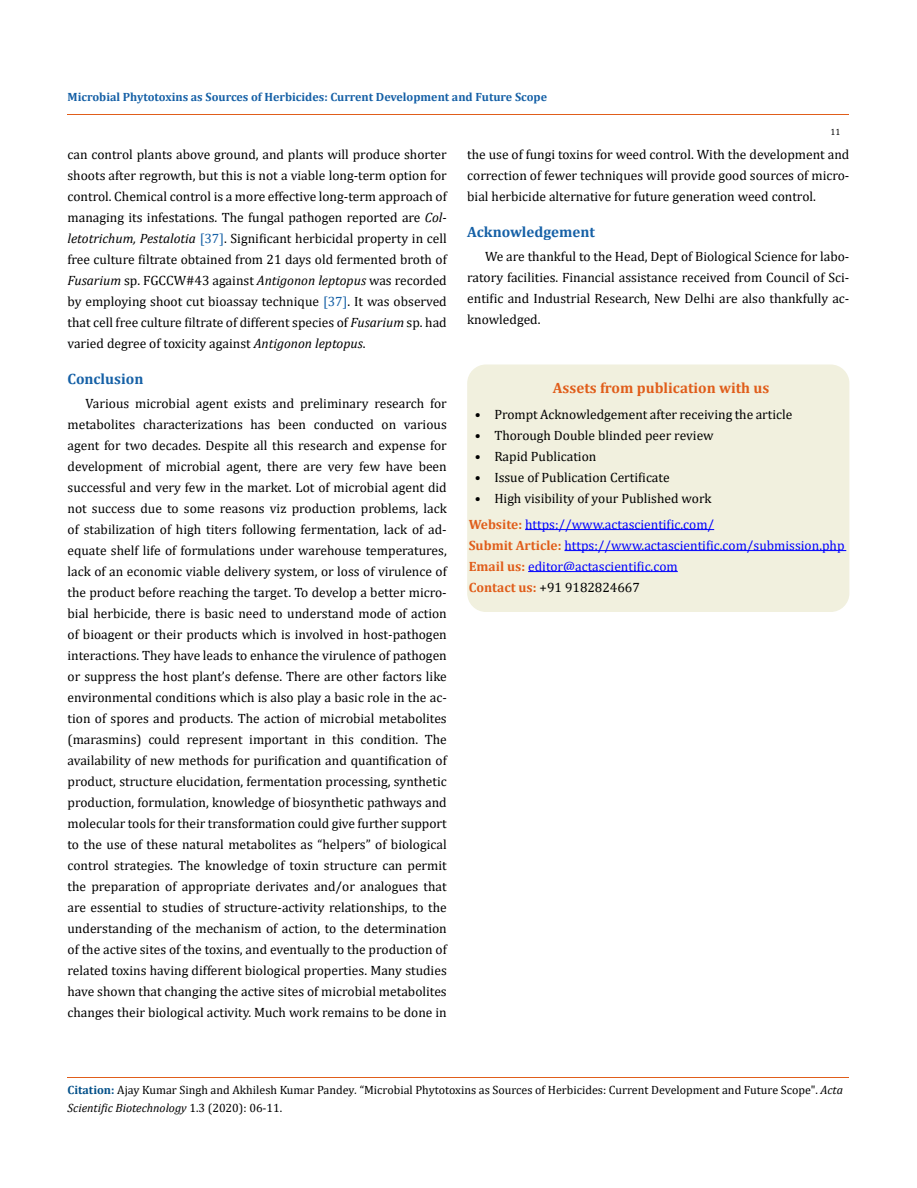
<style>
.page{position:relative;width:917px;height:1188px;background:#fff}
.page>*{position:absolute;margin:0;border:0;box-sizing:border-box;transform-origin:0 0}
.t1{font:700 15px "Cambria";color:#e05d1a}
.t2{font:700 15px "Cambria";color:#1560a6}
.t3{font:13.5px/21px "Cambria";color:#000;text-align:justify}
.t4{font:13.5px/21px "Cambria";color:#00f}
.t5{font:12px/18px "Cambria";color:#000}
.t6{font:700 12px "Cambria";color:#1560a6}
.t7{font:9px "Cambria";color:#000}
.s1{font-style:italic}
.s2{color:#1560a6}
.s3{font-weight:700;color:#e05d1a}
.s4{color:#000}
.s5{font-weight:700;color:#035089}
</style>
<div class="page">
<hr style="left:67px;top:114px;width:782px;height:1px;background:#e05d1a">
<div style="left:468px;top:365px;width:380px;height:246px;background:#f1f0de;border-radius:18px"></div>
<div style="left:467px;top:364px;width:382px;height:248px;border:2px solid #f1f0de;border-radius:18px"></div>
<hr style="left:525px;top:529px;width:189px;height:1px;background:#00f">
<hr style="left:564px;top:550px;width:282px;height:1px;background:#00f">
<hr style="left:528px;top:571px;width:149px;height:1px;background:#00f">
<hr style="left:67px;top:1078px;width:782px;height:1px;background:#e05d1a">
<p class="t6" style="left:67px;top:88px;width:481px">Microbial Phytotoxins as Sources of Herbicides: Current Development and Future Scope</p>
<p class="t7" style="left:830px;top:127px;width:11px">11</p>
<p class="t3" style="left:67px;top:144px;width:381px">can control plants above ground, and plants will produce shorter shoots after regrowth, but this is not a viable long-term option for control. Chemical control is a more effective long-term approach of managing its infestations. The fungal pathogen reported are <span class="s1">Col&shy;letotrichum, Pestalotia</span> <span class="s2">[37]</span>. Significant herbicidal property in cell free culture filtrate obtained from 21 days old fermented broth of <span class="s1">Fusarium</span> sp. FGCCW#43 against <span class="s1">Antigonon leptopus</span> was recorded by employing shoot cut bioassay technique <span class="s2">[37]</span>. It was observed that cell free culture filtrate of different species of <span class="s1">Fusarium</span> sp. had varied degree of toxicity against <span class="s1">Antigonon leptopus</span>.</p>
<p class="t2" style="left:67px;top:368px;width:77px">Conclusion</p>
<p class="t3" style="left:67px;top:393px;width:381px;text-indent:18px">Various microbial agent exists and preliminary research for metabolites characterizations has been conducted on various agent for two decades. Despite all this research and expense for development of microbial agent, there are very few have been successful and very few in the market. Lot of microbial agent did not success due to some reasons viz production problems, lack of stabilization of high titers following fermentation, lack of ad&shy;equate shelf life of formulations under warehouse temperatures, lack of an economic viable delivery system, or loss of virulence of the product before reaching the target. To develop a better micro&shy;bial herbicide, there is basic need to understand mode of action of bioagent or their products which is involved in host-pathogen interactions. They have leads to enhance the virulence of pathogen or suppress the host plant’s defense. There are other factors like environmental conditions which is also play a basic role in the ac&shy;tion of spores and products. The action of microbial metabolites (marasmins) could represent important in this condition. The availability of new methods for purification and quantification of product, structure elucidation, fermentation processing, synthetic production, formulation, knowledge of biosynthetic pathways and molecular tools for their transformation could give further support to the use of these natural metabolites as “helpers” of biological control strategies. The knowledge of toxin structure can permit the preparation of appropriate derivates and/or analogues that are essential to studies of structure-activity relationships, to the understanding of the mechanism of action, to the determination of the active sites of the toxins, and eventually to the production of related toxins having different biological properties. Many studies have shown that changing the active sites of microbial metabolites changes their biological activity. Much work remains to be done in</p>
<p class="t3" style="left:467px;top:144px;width:384px">the use of fungi toxins for weed control. With the development and correction of fewer techniques will provide good sources of micro&shy;bial herbicide alternative for future generation weed control.</p>
<p class="t2" style="left:467px;top:221px;width:129px">Acknowledgement</p>
<p class="t3" style="left:467px;top:246px;width:384px;text-indent:18px">We are thankful to the Head, Dept of Biological Science for labo&shy;ratory facilities. Financial assistance received from Council of Sci&shy;entific and Industrial Research, New Delhi are also thankfully ac&shy;knowledged.</p>
<p class="t1" style="left:553px;top:378px;width:218px">Assets from publication with us</p>
<p class="t3" style="left:475px;top:404px;width:319px">• Prompt Acknowledgement after receiving the article</p>
<p class="t3" style="left:475px;top:425px;width:240px">• Thorough Double blinded peer review</p>
<p class="t3" style="left:475px;top:446px;width:123px">• Rapid Publication</p>
<p class="t3" style="left:475px;top:467px;width:196px">• Issue of Publication Certificate</p>
<p class="t3" style="left:475px;top:488px;width:238px">• High visibility of your Published work</p>
<p class="t4" style="left:468px;top:514px;width:377px"><span class="s3">Website:</span> https://www.actascientific.com/<br><span class="s3">Submit Article:</span> https://www.actascientific.com/submission.php <span class="s3">Email us:</span> editor@actascientific.com<br><span class="s3">Contact us:</span> <span class="s4">+91 9182824667</span></p>
<p class="t5" style="left:67px;top:1081px;width:777px"><span class="s5">Citation:</span> Ajay Kumar Singh and Akhilesh Kumar Pandey<span class="s1">.</span> “Microbial Phytotoxins as Sources of Herbicides: Current Development and Future Scope". <span class="s1">Acta<br>Scientific Biotechnology</span> 1.3 (2020): 06-11.</p>
</div>
